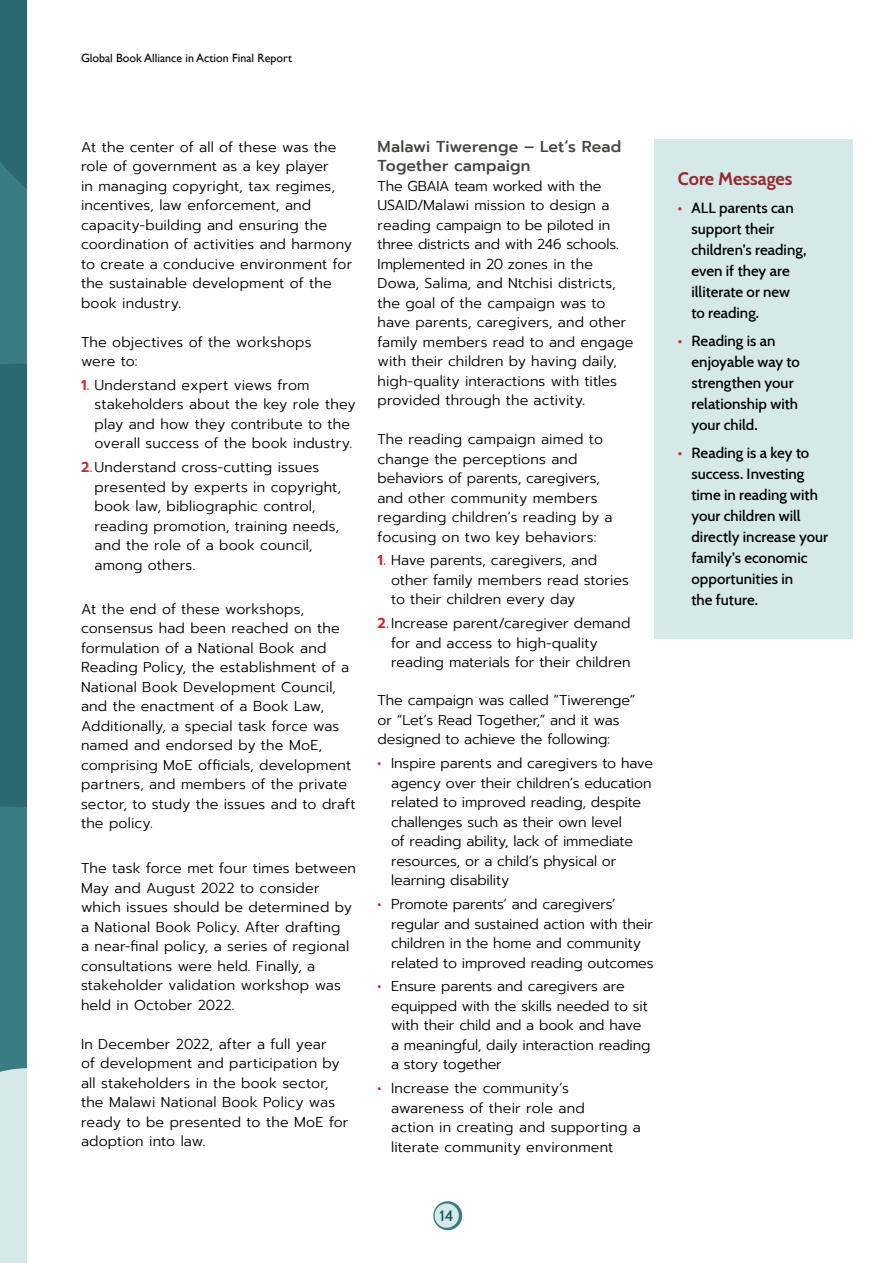
<style>
.page{position:relative;width:893px;height:1263px;background:#fff}
.page>*{position:absolute;margin:0;border:0;box-sizing:border-box;transform-origin:0 0}
.sidebar_heading{font:700 18px "Cabin";color:#96292f}
.t1{font:500 15.75px/19.5px "Prompt";letter-spacing:.01em;color:#47443f}
.t2{font:500 15px/21px "Cabin";letter-spacing:.005em;color:#000}
.t3{font:600 14.85px "Cabin";color:#21595e}
.t4{font:300 14.25px/19.5px "Prompt";letter-spacing:.005em;color:#000}
.t5{font:12px "Gill Sans";color:#000}
.s1{font-weight:600;color:#cc2731}
</style>
<div class="page">
<svg style="left:433px;top:1201px;width:29px;height:29px"></svg>
<div style="left:435px;top:1203px;width:24px;height:25px;background:#d6e9e9;border-radius:50%"></div>
<svg style="left:0;top:0;width:27px;height:1263px;background:#4a8289"></svg>
<div style="left:654px;top:140px;width:198px;height:499px;background:#d6e9e9"></div>
<p class="t5" style="left:81px;top:51px;width:213px">Global Book Alliance in Action Final Report</p>
<p class="t4" style="left:81px;top:137px;width:273px">At the center of all of these was the role of government as a key player<br>in managing copyright, tax regimes, incentives, law enforcement, and capacity-building and ensuring the coordination of activities and harmony to create a conducive environment for the sustainable development of the book industry.</p>
<p class="t4" style="left:81px;top:332px;width:232px">The objectives of the workshops were to:</p>
<p class="t4" style="left:94px;top:375px;width:263px;text-indent:-14px"><span class="s1">1.</span> Understand expert views from stakeholders about the key role they play and how they contribute to the overall success of the book industry.</p>
<p class="t4" style="left:94px;top:457px;width:248px;text-indent:-14px"><span class="s1">2.</span>Understand cross-cutting issues presented by experts in copyright, book law, bibliographic control, reading promotion, training needs, and the role of a book council, among others.</p>
<p class="t4" style="left:81px;top:599px;width:276px">At the end of these workshops, consensus had been reached on the formulation of a National Book and Reading Policy, the establishment of a National Book Development Council, and the enactment of a Book Law, Additionally, a special task force was named and endorsed by the MoE, comprising MoE officials, development partners, and members of the private sector, to study the issues and to draft the policy.</p>
<p class="t4" style="left:81px;top:858px;width:276px">The task force met four times between May and August 2022 to consider which issues should be determined by a National Book Policy. After drafting<br>a near-final policy, a series of regional consultations were held. Finally, a stakeholder validation workshop was held in October 2022.</p>
<p class="t4" style="left:81px;top:1034px;width:269px">In December 2022, after a full year<br>of development and participation by all stakeholders in the book sector, the Malawi National Book Policy was ready to be presented to the MoE for adoption into law.</p>
<h4 class="t1" style="left:378px;top:136px;width:245px">Malawi Tiwerenge – Let’s Read<br>Together campaign</h4>
<p class="t4" style="left:378px;top:176px;width:257px">The GBAIA team worked with the USAID/Malawi mission to design a reading campaign to be piloted in three districts and with 246 schools.<br>Implemented in 20 zones in the Dowa, Salima, and Ntchisi districts, the goal of the campaign was to have parents, caregivers, and other family members read to and engage with their children by having daily, high-quality interactions with titles provided through the activity.</p>
<p class="t4" style="left:378px;top:429px;width:237px">The reading campaign aimed to change the perceptions and behaviors of parents, caregivers, and other community members regarding children’s reading by a focusing on two key behaviors:</p>
<p class="t4" style="left:391px;top:551px;width:239px;text-indent:-14px"><span class="s1">1.</span> Have parents, caregivers, and other family members read stories to their children every day</p>
<p class="t4" style="left:391px;top:613px;width:241px;text-indent:-14px"><span class="s1">2.</span> Increase parent/caregiver demand for and access to high-quality reading materials for their children</p>
<p class="t4" style="left:378px;top:691px;width:259px">The campaign was called “Tiwerenge” or “Let’s Read Together,” and it was designed to achieve the following:</p>
<p class="t4" style="left:391px;top:754px;width:263px;text-indent:-14px"><span class="s1">•</span> Inspire parents and caregivers to have agency over their children’s education related to improved reading, despite challenges such as their own level<br>of reading ability, lack of immediate resources, or a child’s physical or learning disability</p>
<p class="t4" style="left:391px;top:894px;width:264px;text-indent:-14px"><span class="s1">•</span> Promote parents’ and caregivers’ regular and sustained action with their children in the home and community related to improved reading outcomes</p>
<p class="t4" style="left:391px;top:977px;width:261px;text-indent:-14px"><span class="s1">•</span> Ensure parents and caregivers are equipped with the skills needed to sit with their child and a book and have a meaningful, daily interaction reading a story together</p>
<p class="t4" style="left:391px;top:1078px;width:251px;text-indent:-14px"><span class="s1">•</span> Increase the community’s awareness of their role and<br>action in creating and supporting a literate community environment</p>
<p class="t3" style="left:439px;top:1203px;width:16px">14</p>
<p class="sidebar_heading" style="left:678px;top:165px;width:116px">Core Messages</p>
<p class="t2" style="left:691px;top:196px;width:116px;text-indent:-14px"><span class="s1">•</span> ALL parents can support their children’s reading, even if they are illiterate or new to reading.</p>
<p class="t2" style="left:691px;top:329px;width:110px;text-indent:-14px"><span class="s1">•</span> Reading is an enjoyable way to strengthen your relationship with your child.</p>
<p class="t2" style="left:691px;top:441px;width:138px;text-indent:-14px"><span class="s1">•</span> Reading is a key to success. Investing time in reading with your children will directly increase your family’s economic opportunities in<br>the future.</p>
</div>
